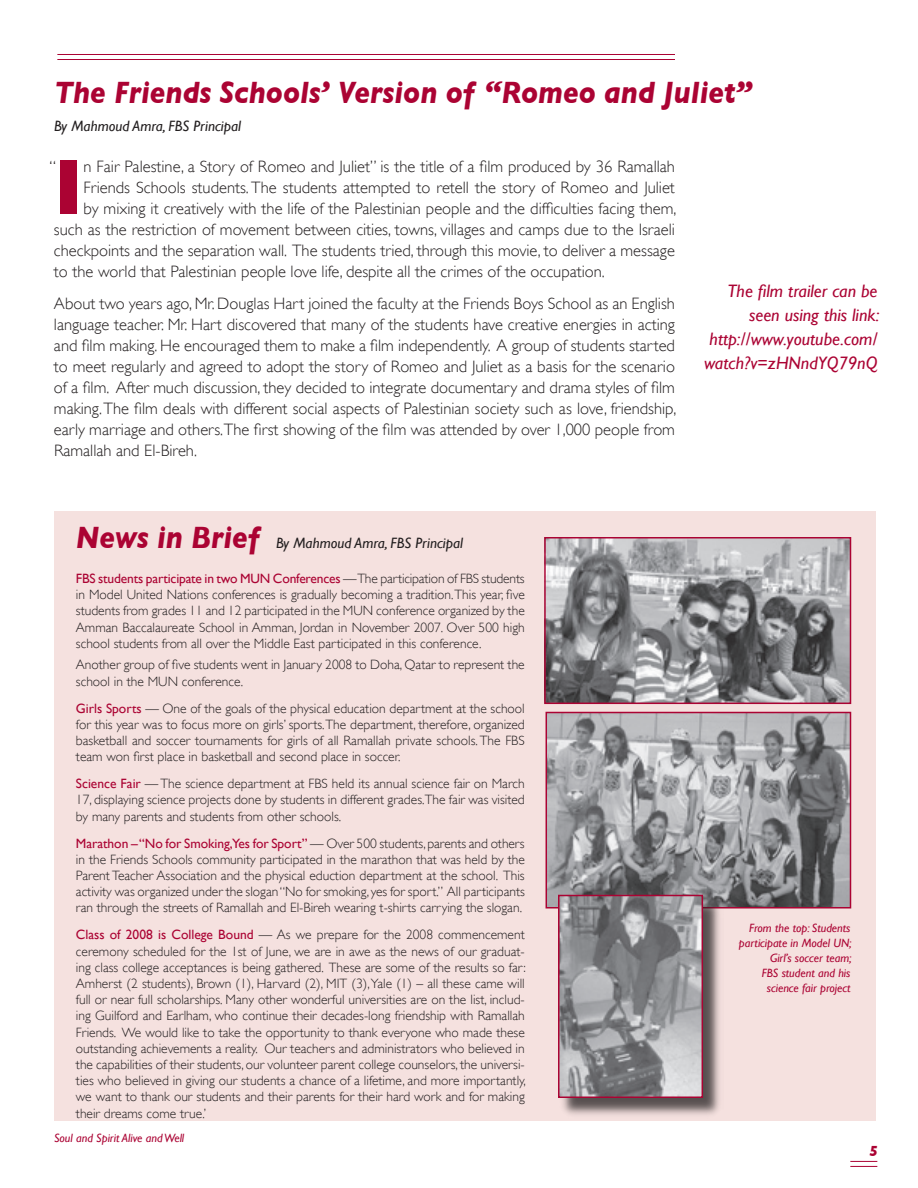
<style>
.page{position:relative;width:918px;height:1188px;background:#fff}
.page>*{position:absolute;margin:0;border:0;box-sizing:border-box;transform-origin:0 0}
.t1{font:700 78.6px "Gill Sans";color:#ab0333}
.t2{font:italic 700 31.5px "Gill Sans";color:#ab0333;scale:.9 1}
.t3{font:italic 18px/24px "Gill Sans";color:#ab0333;text-align:right}
.t4{font:300 16.5px/21px "Gill Sans";color:#231f20;text-align:justify}
.t5{font:italic 15px "Gill Sans";color:#231f20}
.t6{font:italic 700 15px "Gill Sans";color:#ab0333}
.t7{font:300 13.5px/16.2px "Gill Sans";color:#231f20;text-align:justify}
.t8{font:italic 12px/15px "Gill Sans";color:#ab0333;text-align:right}
.s1{font-weight:400;color:#ab0333}
</style>
<div class="page">
<hr style="left:57px;top:54px;width:618px;height:1px;background:#ab0333">
<hr style="left:57px;top:59px;width:618px;height:1px;background:#ab0333">
<svg style="left:850px;top:1161px;width:27px;height:6px"></svg>
<div style="left:54px;top:511px;width:822px;height:610px;background:#f5e1df"></div>
<img style="left:547px;top:540px;width:301px;height:161px">
<div style="left:544px;top:537px;width:307px;height:167px;border:2px solid #ab0333"></div>
<img style="left:549px;top:715px;width:299px;height:191px">
<div style="left:546px;top:712px;width:305px;height:197px;border:2px solid #ab0333"></div>
<div style="left:559px;top:896px;width:165px;height:223px;background:#231f20;opacity:.75"></div>
<img style="left:561px;top:898px;width:139px;height:197px">
<div style="left:558px;top:895px;width:145px;height:203px;border:2px solid #ab0333"></div>
<h2 class="t2" style="left:54px;top:74px;width:777px">The Friends Schools’ Version of “Romeo and Juliet”</h2>
<p class="t5" style="left:54px;top:118px;width:188px">By Mahmoud Amra, FBS Principal</p>
<p class="t4" style="left:50px;top:156px;width:8px">“</p>
<h1 class="t1" style="left:54px;top:141px;width:31px">I</h1>
<p class="t4" style="left:84px;top:156px;width:593px">n Fair Palestine, a Story of Romeo and Juliet” is the title of a film produced by 36 Ramallah</p>
<p class="t4" style="left:84px;top:177px;width:593px">Friends Schools students. The students attempted to retell the story of Romeo and Juliet</p>
<p class="t4" style="left:84px;top:198px;width:594px">by mixing it creatively with the life of the Palestinian people and the difficulties facing them,</p>
<p class="t4" style="left:54px;top:219px;width:623px">such as the restriction of movement between cities, towns, villages and camps due to the Israeli</p>
<p class="t4" style="left:54px;top:240px;width:622px">checkpoints and the separation wall. The students tried, through this movie, to deliver a message</p>
<p class="t4" style="left:54px;top:261px;width:552px">to the world that Palestinian people love life, despite all the crimes of the occupation.</p>
<p class="t4" style="left:54px;top:292px;width:624px">About two years ago, Mr. Douglas Hart joined the faculty at the Friends Boys School as an English language teacher. Mr. Hart discovered that many of the students have creative energies in acting and film making. He encouraged them to make a film independently. A group of students started to meet regularly and agreed to adopt the story of Romeo and Juliet as a basis for the scenario of a film. After much discussion, they decided to integrate documentary and drama styles of film making. The film deals with different social aspects of Palestinian society such as love, friendship, early marriage and others.The first showing of the film was attended by over 1,000 people from Ramallah and El-Bireh.</p>
<h3 class="t3" style="left:704px;top:279px;width:177px">The film trailer can be seen using this link: http://www.youtube.com/ watch?v=zHNndYQ79nQ</h3>
<h2 class="t2" style="left:76px;top:519px;width:206px">News in Brief</h2>
<p class="t7" style="left:76px;top:570px;width:450px"><span class="s1">FBS students participate in two MUN Conferences</span> — The participation of FBS students in Model United Nations conferences is gradually becoming a tradition. This year, five students from grades 11 and 12 participated in the MUN conference organized by the Amman Baccalaureate School in Amman, Jordan in November 2007. Over 500 high school students from all over the Middle East participated in this conference.</p>
<p class="t7" style="left:76px;top:657px;width:450px">Another group of five students went in January 2008 to Doha, Qatar to represent the school in the MUN conference.</p>
<p class="t7" style="left:76px;top:700px;width:450px"><span class="s1">Girls Sports</span> — One of the goals of the physical education department at the school for this year was to focus more on girls’ sports. The department, therefore, organized basketball and soccer tournaments for girls of all Ramallah private schools. The FBS team won first place in basketball and second place in soccer.</p>
<p class="t7" style="left:76px;top:776px;width:450px"><span class="s1">Science Fair</span> — The science department at FBS held its annual science fair on March 17, displaying science projects done by students in different grades.The fair was visited by many parents and students from other schools.</p>
<p class="t7" style="left:76px;top:835px;width:450px"><span class="s1">Marathon – “No for Smoking,Yes for Sport”</span> — Over 500 students, parents and others in the Friends Schools community participated in the marathon that was held by the Parent Teacher Association and the physical eduction department at the school. This activity was organized under the slogan “No for smoking, yes for sport.” All participants ran through the streets of Ramallah and El-Bireh wearing t-shirts carrying the slogan.</p>
<p class="t7" style="left:76px;top:927px;width:451px"><span class="s1">Class of 2008 is College Bound</span> — As we prepare for the 2008 commencement ceremony scheduled for the 1st of June, we are in awe as the news of our graduat&shy;ing class college acceptances is being gathered. These are some of the results so far:<br>Amherst (2 students), Brown (1), Harvard (2), MIT (3), Yale (1) – all these came will full or near full scholarships. Many other wonderful universities are on the list, includ&shy;ing Guilford and Earlham, who continue their decades-long friendship with Ramallah Friends. We would like to take the opportunity to thank everyone who made these outstanding achievements a reality. Our teachers and administrators who believed in the capabilities of their students, our volunteer parent college counselors, the universi&shy;ties who believed in giving our students a chance of a lifetime, and more importantly, we want to thank our students and their parents for their hard work and for making their dreams come true.’</p>
<p class="t5" style="left:276px;top:534px;width:188px">By Mahmoud Amra, FBS Principal</p>
<p class="t8" style="left:54px;top:1131px;width:132px">Soul and Spirit Alive and Well</p>
<p class="t8" style="left:739px;top:920px;width:114px">From the top: Students participate in Model UN;<br>Girl’s soccer team;<br>FBS student and his science fair project</p>
<p class="t6" style="left:869px;top:1142px;width:10px">5</p>
</div>
